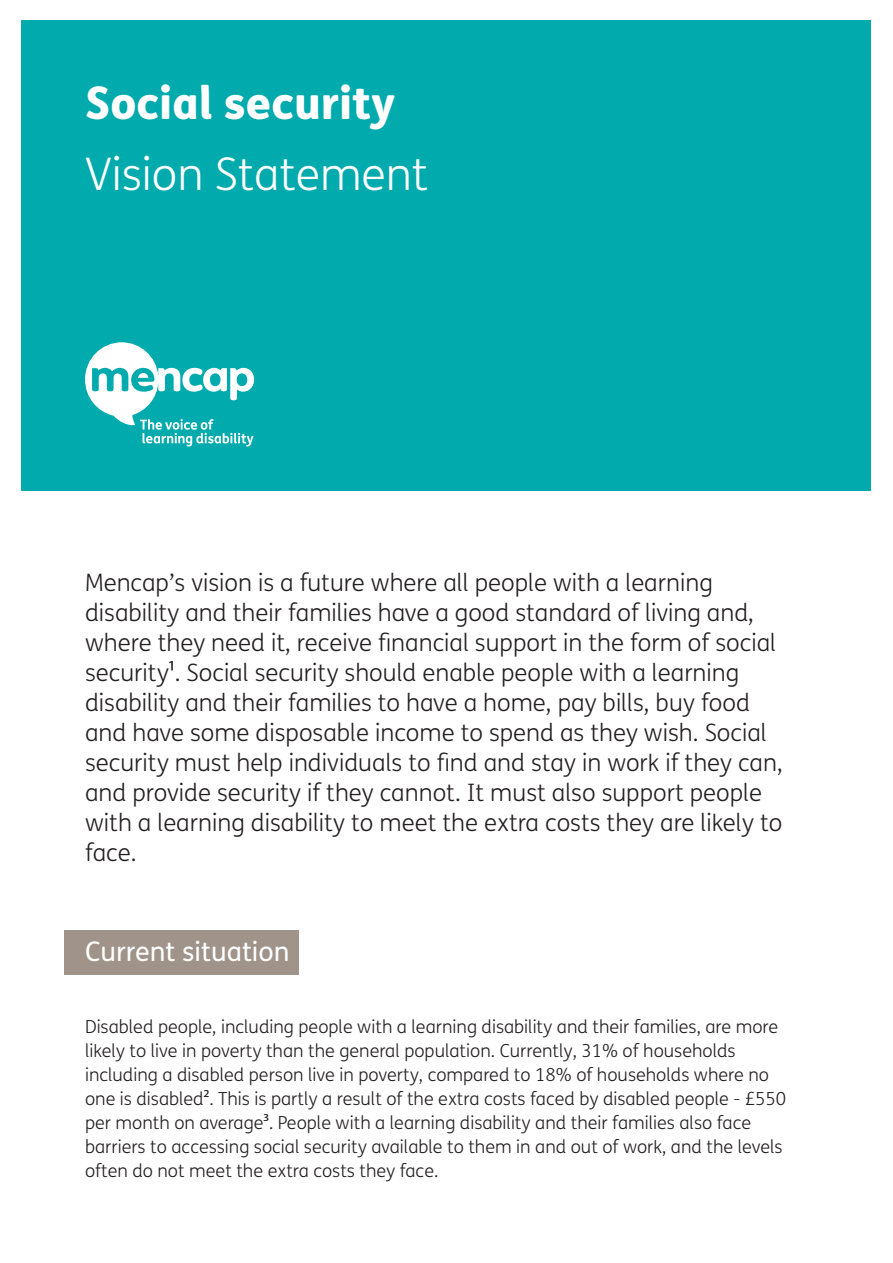
<style>
.page{position:relative;width:893px;height:1263px;background:#fff}
.page>*{position:absolute;margin:0;border:0;box-sizing:border-box;transform-origin:0 0}
.t1{font:300 45px "FS Mencap";color:#fff}
.t2{font:800 45px "FS Mencap";color:#fff}
.t3{font:27px "FS Mencap";color:#fff}
.t4{font:300 24px/30px "FS Mencap";color:#231f20}
.t5{font:300 18px/24px "FS Mencap";color:#231f20}
.s1{font-family:"Myriad Pro";font-weight:400}
</style>
<div class="page">
<div style="left:64px;top:930px;width:235px;height:44px;background:#a0948a"></div>
<div style="left:21px;top:21px;width:849px;height:470px;background:#00aaad"></div>
<svg style="left:85px;top:342px;width:169px;height:104px"></svg>
<p class="t2" style="left:85px;top:75px;width:312px">Social security</p>
<p class="t1" style="left:85px;top:148px;width:345px">Vision Statement</p>
<p class="t4" style="left:85px;top:568px;width:629px">Mencap’s vision is a future where all people with a learning</p>
<p class="t4" style="left:85px;top:598px;width:692px">disability and their families have a good standard of living and, where they need it, receive financial support in the form of social security<span class="s1">¹</span>. Social security should enable people with a learning</p>
<p class="t4" style="left:85px;top:688px;width:666px">disability and their families to have a home, pay bills, buy food</p>
<p class="t4" style="left:85px;top:718px;width:683px">and have some disposable income to spend as they wish. Social</p>
<p class="t4" style="left:85px;top:748px;width:699px">security must help individuals to find and stay in work if they can, and provide security if they cannot. It must also support people with a learning disability to meet the extra costs they are likely to face.</p>
<p class="t3" style="left:85px;top:936px;width:206px">Current situation</p>
<p class="t5" style="left:85px;top:1015px;width:695px">Disabled people, including people with a learning disability and their families, are more likely to live in poverty than the general population. Currently, 31% of households</p>
<p class="t5" style="left:85px;top:1063px;width:685px">including a disabled person live in poverty, compared to 18% of households where no</p>
<p class="t5" style="left:85px;top:1087px;width:703px">one is disabled<span class="s1">²</span>. This is partly a result of the extra costs faced by disabled people - £550</p>
<p class="t5" style="left:85px;top:1111px;width:668px">per month on average<span class="s1">³</span>. People with a learning disability and their families also face</p>
<p class="t5" style="left:85px;top:1135px;width:699px">barriers to accessing social security available to them in and out of work, and the levels often do not meet the extra costs they face.</p>
</div>
